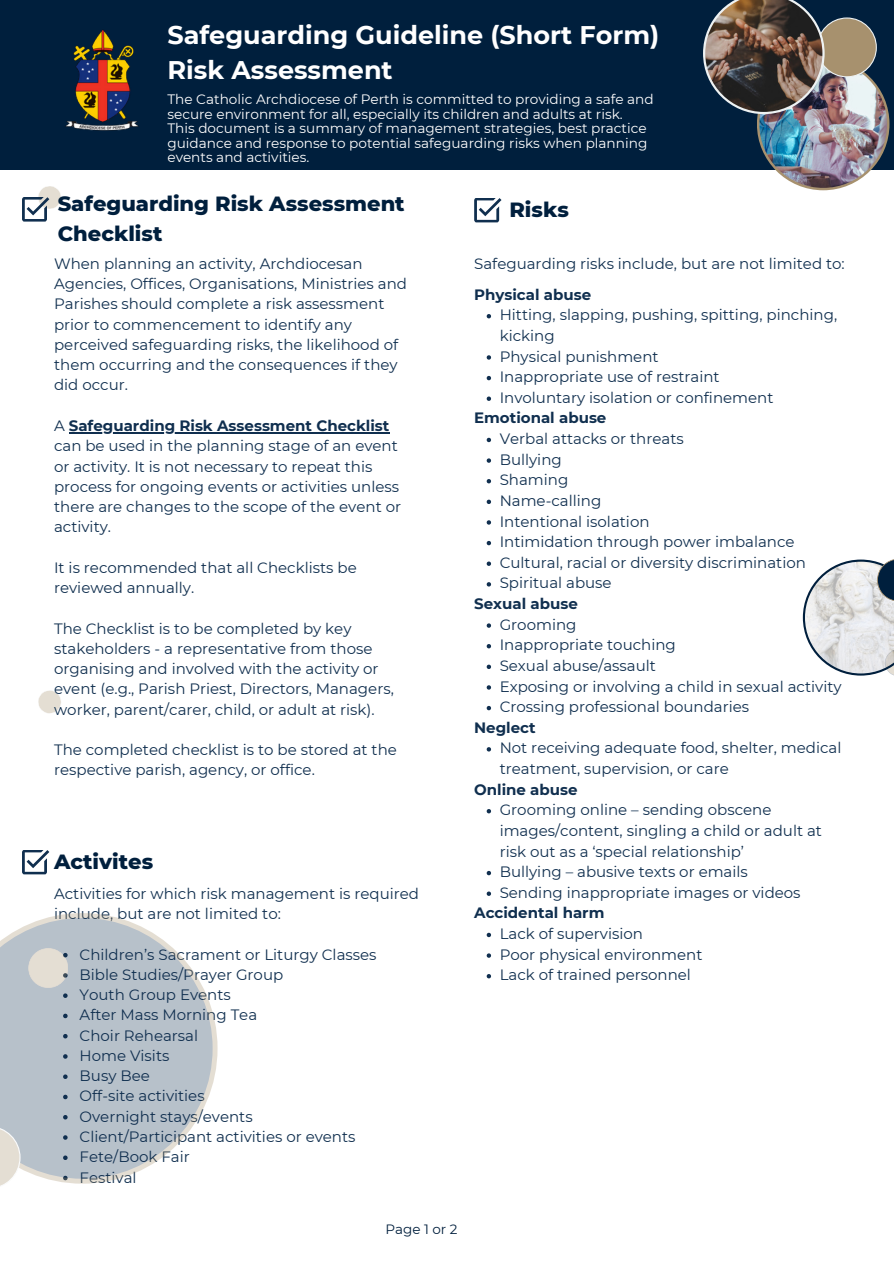
<style>
.page{position:relative;width:894px;height:1264px;background:#fff}
.page>*{position:absolute;margin:0;border:0;box-sizing:border-box;transform-origin:0 0}
.t1{font:700 25.5px/34.8px "Montserrat";color:#fff}
.t2{font:800 21px/29.2px "Montserrat";color:#001f3d}
.t3{font:15px/20.2px "Montserrat";color:#102f4f}
.t4{font:700 15px "Montserrat";color:#102f4f}
.t5{font:13.65px/14.7px "Montserrat";color:#fff}
.t6{font:13.5px "Montserrat";color:#001f3d}
.s1{font-weight:400}
</style>
<div class="page">
<div style="left:0;top:0;width:893px;height:169px;background:#001f3d"></div>
<img style="left:755px;top:78px;width:135px;height:113px">
<svg style="left:826px;top:17px;width:51px;height:61px;background:#92856f"></svg>
<svg style="left:755px;top:26px;width:71px;height:90px"></svg>
<img style="left:703px;top:0;width:121px;height:114px">
<img style="left:65px;top:29px;width:74px;height:102px">
<svg style="left:38px;top:186px;width:23px;height:23px"></svg>
<svg style="left:38px;top:690px;width:23px;height:23px"></svg>
<svg style="left:474px;top:198px;width:27px;height:24px"></svg>
<svg style="left:22px;top:197px;width:27px;height:24px"></svg>
<svg style="left:22px;top:850px;width:27px;height:24px"></svg>
<svg style="left:802px;top:559px;width:91px;height:117px"></svg>
<svg style="left:876px;top:559px;width:17px;height:43px"></svg>
<svg style="left:0;top:913px;width:218px;height:271px;fill:#b7c1ca"></svg>
<svg style="left:28px;top:947px;width:41px;height:41px;background:#d5d3ce"></svg>
<svg style="left:0;top:1125px;width:21px;height:61px"></svg>
<hr style="left:69px;top:432px;width:320px;height:1px;background:#102f4f">
<svg style="left:486px;top:314px;width:5px;height:4px"></svg>
<svg style="left:486px;top:355px;width:5px;height:4px"></svg>
<svg style="left:486px;top:376px;width:5px;height:4px"></svg>
<svg style="left:486px;top:396px;width:5px;height:5px"></svg>
<svg style="left:486px;top:438px;width:5px;height:4px"></svg>
<svg style="left:486px;top:458px;width:5px;height:5px"></svg>
<svg style="left:486px;top:479px;width:5px;height:4px"></svg>
<svg style="left:486px;top:499px;width:5px;height:5px"></svg>
<svg style="left:486px;top:520px;width:5px;height:4px"></svg>
<svg style="left:486px;top:541px;width:5px;height:4px"></svg>
<svg style="left:486px;top:561px;width:5px;height:5px"></svg>
<svg style="left:486px;top:582px;width:5px;height:4px"></svg>
<svg style="left:486px;top:623px;width:5px;height:4px"></svg>
<svg style="left:486px;top:644px;width:5px;height:4px"></svg>
<svg style="left:486px;top:664px;width:5px;height:5px"></svg>
<svg style="left:486px;top:685px;width:5px;height:4px"></svg>
<svg style="left:486px;top:706px;width:5px;height:4px"></svg>
<svg style="left:486px;top:747px;width:5px;height:4px"></svg>
<svg style="left:486px;top:809px;width:5px;height:4px"></svg>
<svg style="left:486px;top:870px;width:5px;height:5px"></svg>
<svg style="left:486px;top:891px;width:5px;height:4px"></svg>
<svg style="left:486px;top:932px;width:5px;height:5px"></svg>
<svg style="left:486px;top:953px;width:5px;height:4px"></svg>
<svg style="left:486px;top:974px;width:5px;height:4px"></svg>
<h2 class="t1" style="left:167px;top:18px;width:493px">Safeguarding Guideline (Short Form)<br>Risk Assessment</h2>
<p class="t5" style="left:167px;top:92px;width:487px">The Catholic Archdiocese of Perth is committed to providing a safe and secure environment for all, especially its children and adults at risk.<br>This document is a summary of management strategies, best practice guidance and response to potential safeguarding risks when planning events and activities.</p>
<p class="t2" style="left:58px;top:189px;width:348px">Safeguarding Risk Assessment<br>Checklist</p>
<p class="t2" style="left:509px;top:195px;width:61px">Risks</p>
<p class="t3" style="left:54px;top:253px;width:354px">When planning an activity, Archdiocesan Agencies, Offices, Organisations, Ministries and Parishes should complete a risk assessment prior to commencement to identify any perceived safeguarding risks, the likelihood of them occurring and the consequences if they did occur.</p>
<h4 class="t4" style="left:54px;top:416px;width:337px"><span class="s1">A</span> Safeguarding Risk Assessment Checklist</h4>
<p class="t3" style="left:54px;top:436px;width:348px">can be used in the planning stage of an event or activity. It is not necessary to repeat this process for ongoing events or activities unless there are changes to the scope of the event or activity.</p>
<p class="t3" style="left:54px;top:557px;width:304px">It is recommended that all Checklists be</p>
<p class="t3" style="left:54px;top:577px;width:142px">reviewed annually.</p>
<p class="t3" style="left:54px;top:618px;width:299px">The Checklist is to be completed by key</p>
<p class="t3" style="left:54px;top:638px;width:341px">stakeholders - a representative from those organising and involved with the activity or event (e.g., Parish Priest, Directors, Managers, worker, parent/carer, child, or adult at risk).</p>
<p class="t3" style="left:54px;top:739px;width:344px">The completed checklist is to be stored at the</p>
<p class="t3" style="left:54px;top:760px;width:262px">respective parish, agency, or office.</p>
<p class="t2" style="left:54px;top:846px;width:101px">Activites</p>
<p class="t3" style="left:54px;top:883px;width:366px">Activities for which risk management is required include, but are not limited to:</p>
<p class="t3" style="left:80px;top:944px;width:298px">Children’s Sacrament or Liturgy Classes</p>
<p class="t3" style="left:80px;top:964px;width:205px">Bible Studies/Prayer Group</p>
<p class="t3" style="left:80px;top:984px;width:153px">Youth Group Events</p>
<p class="t3" style="left:80px;top:1004px;width:179px">After Mass Morning Tea</p>
<h2 class="t3" style="left:80px;top:1025px;width:120px">Choir Rehearsal</h2>
<h2 class="t3" style="left:80px;top:1045px;width:91px">Home Visits</h2>
<h4 class="t3" style="left:80px;top:1065px;width:72px">Busy Bee</h4>
<h4 class="t3" style="left:80px;top:1085px;width:126px">Off-site activities</h4>
<h4 class="t3" style="left:80px;top:1106px;width:174px">Overnight stays/events</h4>
<h4 class="t3" style="left:80px;top:1126px;width:277px">Client/Participant activities or events</h4>
<h4 class="t3" style="left:80px;top:1146px;width:112px">Fete/Book Fair</h4>
<p class="t3" style="left:80px;top:1166px;width:59px">Festival</p>
<h3 class="t6" style="left:385px;top:1220px;width:74px">Page 1 or 2</h3>
<p class="t3" style="left:474px;top:253px;width:372px">Safeguarding risks include, but are not limited to:</p>
<p class="t4" style="left:474px;top:285px;width:118px">Physical abuse</p>
<p class="t3" style="left:499px;top:304px;width:339px">Hitting, slapping, pushing, spitting, pinching, kicking</p>
<p class="t3" style="left:499px;top:346px;width:160px">Physical punishment</p>
<p class="t3" style="left:499px;top:366px;width:221px">Inappropriate use of restraint</p>
<h4 class="t3" style="left:499px;top:387px;width:275px">Involuntary isolation or confinement</h4>
<h3 class="t4" style="left:474px;top:409px;width:134px">Emotional abuse</h3>
<p class="t3" style="left:499px;top:428px;width:185px">Verbal attacks or threats</p>
<p class="t3" style="left:499px;top:449px;width:64px">Bullying</p>
<p class="t3" style="left:499px;top:470px;width:70px">Shaming</p>
<p class="t3" style="left:499px;top:490px;width:103px">Name-calling</p>
<h3 class="t3" style="left:499px;top:511px;width:151px">Intentional isolation</h3>
<p class="t3" style="left:499px;top:531px;width:296px">Intimidation through power imbalance</p>
<p class="t3" style="left:499px;top:552px;width:308px">Cultural, racial or diversity discrimination</p>
<p class="t3" style="left:499px;top:573px;width:113px">Spiritual abuse</p>
<p class="t4" style="left:474px;top:594px;width:105px">Sexual abuse</p>
<p class="t3" style="left:499px;top:614px;width:78px">Grooming</p>
<p class="t3" style="left:499px;top:634px;width:178px">Inappropriate touching</p>
<p class="t3" style="left:499px;top:655px;width:158px">Sexual abuse/assault</p>
<p class="t3" style="left:499px;top:676px;width:343px">Exposing or involving a child in sexual activity</p>
<h3 class="t3" style="left:499px;top:696px;width:251px">Crossing professional boundaries</h3>
<p class="t4" style="left:474px;top:718px;width:63px">Neglect</p>
<p class="t3" style="left:499px;top:737px;width:343px">Not receiving adequate food, shelter, medical treatment, supervision, or care</p>
<p class="t4" style="left:474px;top:780px;width:105px">Online abuse</p>
<p class="t3" style="left:499px;top:799px;width:324px">Grooming online – sending obscene images/content, singling a child or adult at risk out as a ‘special relationship’</p>
<p class="t3" style="left:499px;top:861px;width:250px">Bullying – abusive texts or emails</p>
<h3 class="t3" style="left:499px;top:882px;width:302px">Sending inappropriate images or videos</h3>
<p class="t4" style="left:474px;top:903px;width:132px">Accidental harm</p>
<h3 class="t3" style="left:499px;top:923px;width:145px">Lack of supervision</h3>
<p class="t3" style="left:499px;top:944px;width:204px">Poor physical environment</p>
<p class="t3" style="left:499px;top:964px;width:193px">Lack of trained personnel</p>
</div>
